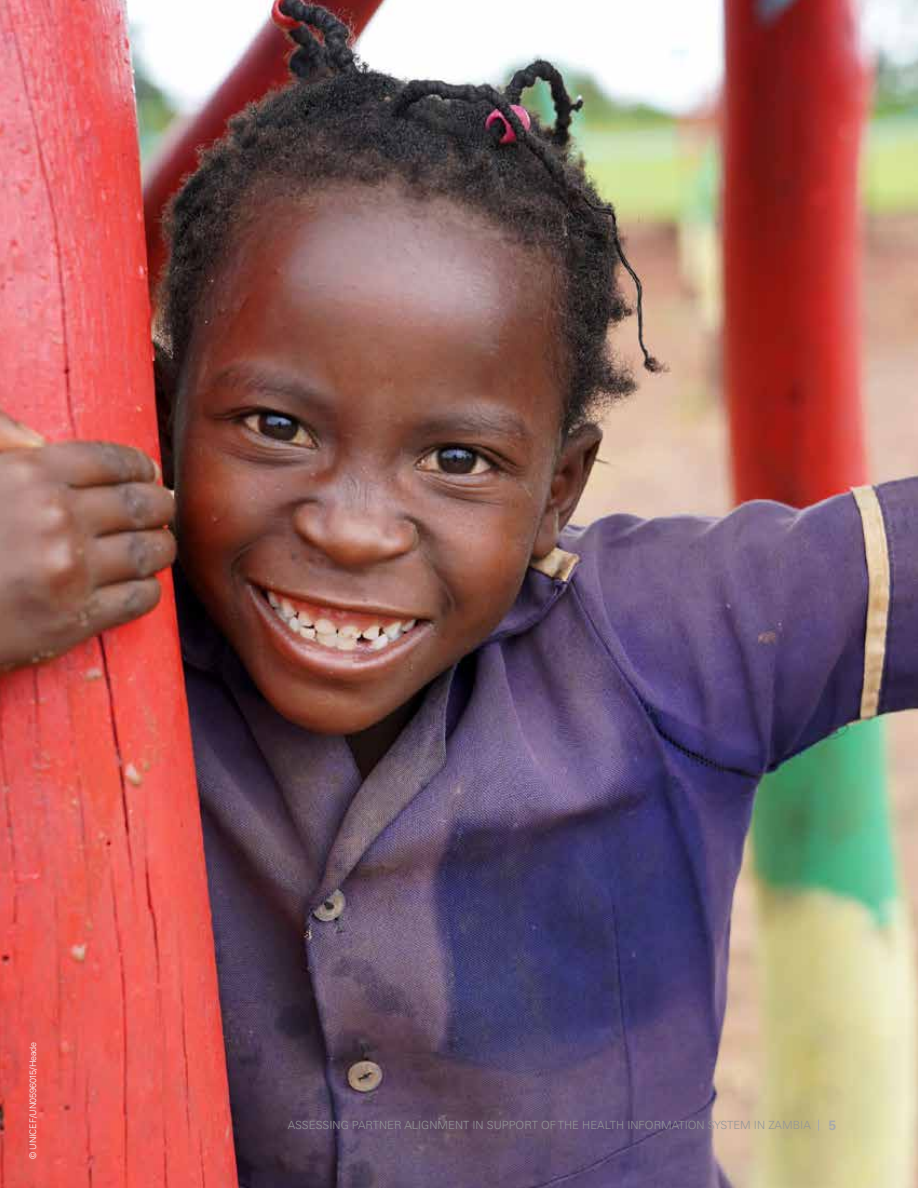
<style>
.page{position:relative;width:918px;height:1188px;background:#fff}
.page>*{position:absolute;margin:0;border:0;box-sizing:border-box;transform-origin:0 0}
.t1{font:700 13.5px "Univers LT Std";color:#a7a9ac}
.t2{font:300 11.25px "Univers LT Std";color:#939598}
.t3{font:300 9px "Univers LT Std";letter-spacing:-.01em;color:#fff}
</style>
<div class="page">
<img style="left:0;top:0;width:918px;height:1188px">
<p class="t3" style="left:28px;top:1159px;width:119px;rotate:-90deg">© UNICEF/UN0596015/Heade</p>
<p class="t2" style="left:288px;top:1118px;width:524px">ASSESSING PARTNER ALIGNMENT IN SUPPORT OF THE HEALTH INFORMATION SYSTEM IN ZAMBIA</p>
<p class="t1" style="left:829px;top:1117px;width:9px">5</p>
</div>
